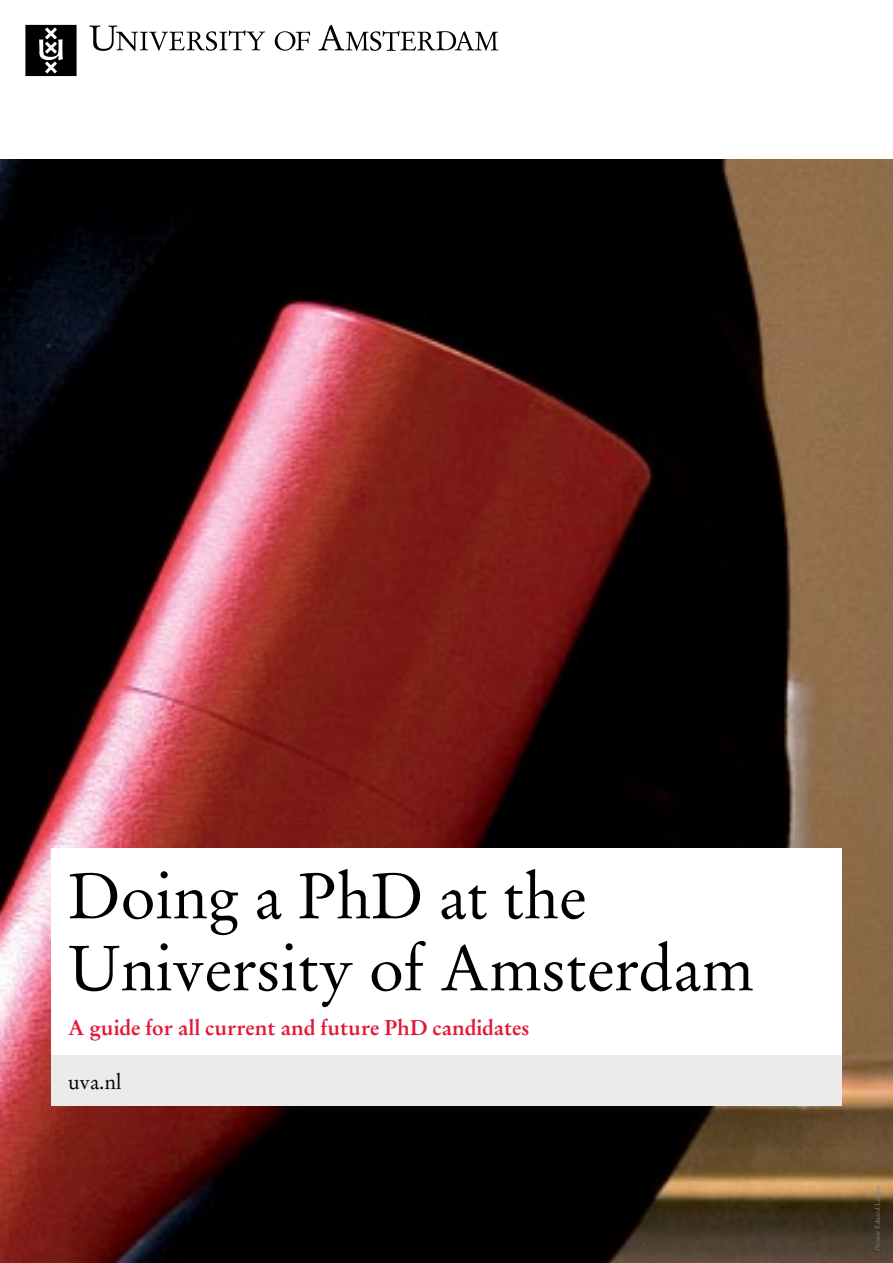
<style>
.page{position:relative;width:893px;height:1263px;background:#fff}
.page>*{position:absolute;margin:0;border:0;box-sizing:border-box;transform-origin:0 0}
.Omslag_kop_01{font:63.3px "Stempel Garamond";letter-spacing:-.005em;color:#000}
.Kop_02{font:700 21px "Stempel Garamond";letter-spacing:-.005em;color:#e31837}
.Platte_tekst{font:21px "Stempel Garamond";color:#000}
.t1{font:6.75px "Stempel Garamond LT";color:#808285}
.s1{font-style:italic}
</style>
<div class="page">
<img style="left:0;top:160px;width:893px;height:1103px">
<div style="left:51px;top:1054px;width:790px;height:51px;background:#ebebec"></div>
<div style="left:51px;top:848px;width:790px;height:206px;background:#fff"></div>
<svg style="left:25px;top:25px;width:52px;height:51px;background:#2c2c2c"></svg>
<svg style="left:275px;top:31px;width:35px;height:20px"></svg>
<svg style="left:89px;top:25px;width:176px;height:26px"></svg>
<svg style="left:318px;top:25px;width:180px;height:26px"></svg>
<p class="Omslag_kop_01" style="left:68px;top:858px;width:520px">Doing a PhD at the</p>
<p class="Omslag_kop_01" style="left:68px;top:930px;width:687px">University of Amsterdam</p>
<p class="Kop_02" style="left:68px;top:1015px;width:463px">A guide for all current and future PhD candidates</p>
<p class="Platte_tekst" style="left:68px;top:1069px;width:55px">uva.nl</p>
<p class="t1" style="left:873px;top:1251px;width:66px;rotate:-90deg"><span class="s1">Picture</span> Eduard Lampe</p>
</div>
